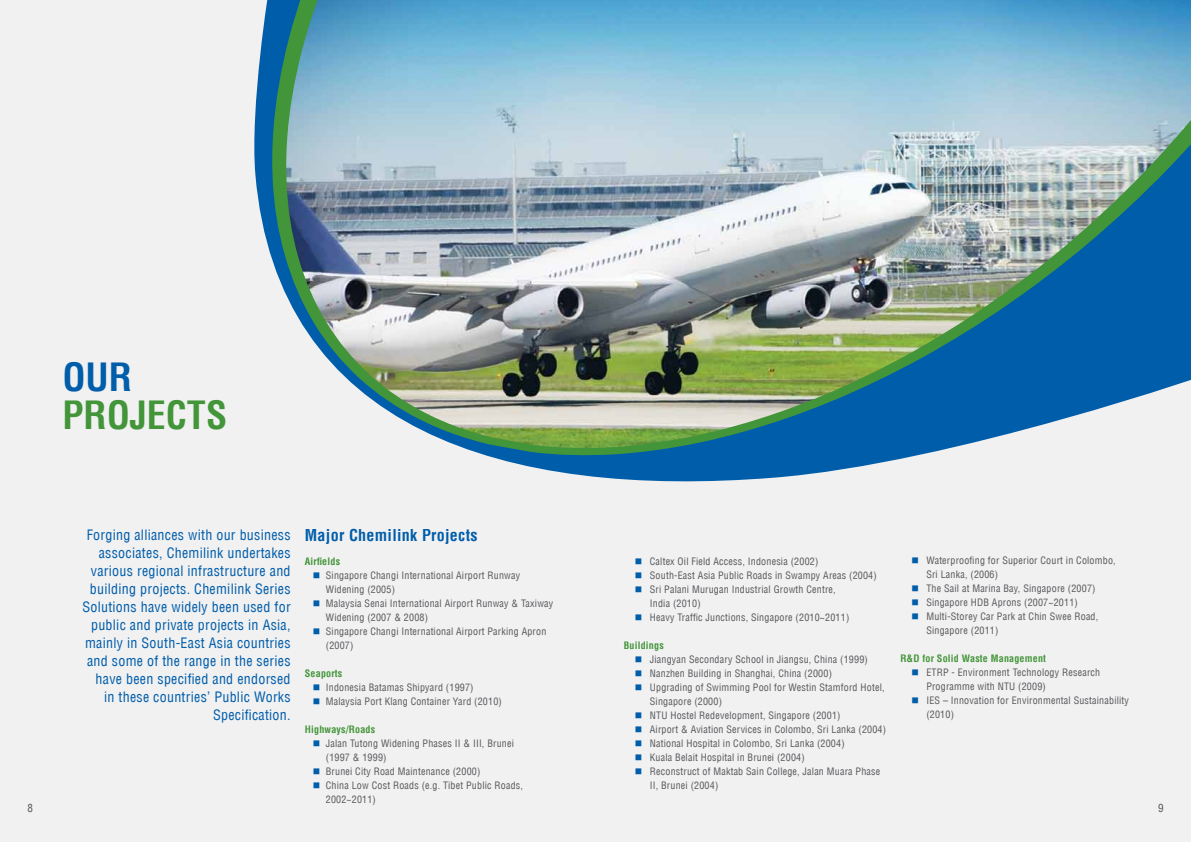
<style>
.page{position:relative;width:1191px;height:842px;background:#f1f1f2}
.page>*{position:absolute;margin:0;border:0;box-sizing:border-box;transform-origin:0 0}
.t1{font:700 condensed 38px "Helvetica LT";color:#439539}
.t2{font:700 condensed 38px "Helvetica LT";color:#005daa}
.t3{font:700 condensed 16px "Helvetica LT";letter-spacing:.02em;color:#005daa}
.t4{font:condensed 14px/18px "Helvetica LT";letter-spacing:.02em;color:#005daa;text-align:right}
.t5{font:condensed 11px "Helvetica LT";color:#58595b}
.t6{font:condensed 10px/14px "Helvetica LT";letter-spacing:.02em;color:#58595b}
.t7{font:700 condensed 10px "Helvetica LT";letter-spacing:.02em;color:#439539}
.s1{color:#005daa}
</style>
<div class="page">
<svg style="left:254px;top:0;width:660px;height:482px"></svg>
<svg style="left:272px;top:0;width:674px;height:456px"></svg>
<img style="left:286px;top:0;width:905px;height:449px">
<h1 class="t2" style="left:62px;top:353px;width:71px">OUR</h1>
<h1 class="t1" style="left:62px;top:391px;width:166px">PROJECTS</h1>
<h2 class="t3" style="left:305px;top:525px;width:174px">Major Chemilink Projects</h2>
<p class="t4" style="left:82px;top:525px;width:210px">Forging alliances with our business associates, Chemilink undertakes various regional infrastructure and building projects. Chemilink Series Solutions have widely been used for public and private projects in Asia, mainly in South-East Asia countries and some of the range in the series have been specified and endorsed in these countries’ Public Works Specification.</p>
<p class="t6" style="left:926px;top:554px;width:191px;text-indent:-15px"><span class="s1">■</span> Waterproofing for Superior Court in Colombo,<br>Sri Lanka, (2006)</p>
<p class="t6" style="left:911px;top:582px;width:186px"><span class="s1">■</span> The Sail at Marina Bay, Singapore (2007)</p>
<p class="t6" style="left:911px;top:596px;width:168px"><span class="s1">■</span> Singapore HDB Aprons (2007~2011)</p>
<p class="t6" style="left:926px;top:610px;width:173px;text-indent:-15px"><span class="s1">■</span> Multi-Storey Car Park at Chin Swee Road,<br>Singapore (2011)</p>
<p class="t7" style="left:900px;top:652px;width:147px">R&amp;D for Solid Waste Management</p>
<p class="t6" style="left:926px;top:666px;width:175px;text-indent:-15px"><span class="s1">■</span> ETRP - Environment Technology Research<br>Programme with NTU (2009)</p>
<p class="t6" style="left:926px;top:694px;width:204px;text-indent:-15px"><span class="s1">■</span> IES – Innovation for Environmental Sustainability (2010)</p>
<p class="t6" style="left:635px;top:554px;width:185px"><span class="s1">■</span> Caltex Oil Field Access, Indonesia (2002)</p>
<p class="t6" style="left:635px;top:568px;width:243px"><span class="s1">■</span> South-East Asia Public Roads in Swampy Areas (2004)</p>
<p class="t6" style="left:650px;top:582px;width:187px;text-indent:-15px"><span class="s1">■</span> Sri Palani Murugan Industrial Growth Centre,<br>India (2010)</p>
<p class="t6" style="left:635px;top:610px;width:216px"><span class="s1">■</span> Heavy Traffic Junctions, Singapore (2010~2011)</p>
<p class="t7" style="left:624px;top:639px;width:41px">Buildings</p>
<p class="t6" style="left:635px;top:652px;width:234px"><span class="s1">■</span> Jiangyan Secondary School in Jiangsu, China (1999)</p>
<p class="t6" style="left:635px;top:666px;width:199px"><span class="s1">■</span> Nanzhen Building in Shanghai, China (2000)</p>
<p class="t6" style="left:650px;top:680px;width:236px;text-indent:-15px"><span class="s1">■</span> Upgrading of Swimming Pool for Westin Stamford Hotel,<br>Singapore (2000)</p>
<p class="t6" style="left:635px;top:708px;width:207px"><span class="s1">■</span> NTU Hostel Redevelopment, Singapore (2001)</p>
<p class="t6" style="left:635px;top:722px;width:253px"><span class="s1">■</span> Airport &amp; Aviation Services in Colombo, Sri Lanka (2004)</p>
<p class="t6" style="left:635px;top:736px;width:211px"><span class="s1">■</span> National Hospital in Colombo, Sri Lanka (2004)</p>
<p class="t6" style="left:635px;top:750px;width:171px"><span class="s1">■</span> Kuala Belait Hospital in Brunei (2004)</p>
<p class="t6" style="left:650px;top:764px;width:232px;text-indent:-15px"><span class="s1">■</span> Reconstruct of Maktab Sain College, Jalan Muara Phase<br>II, Brunei (2004)</p>
<p class="t7" style="left:305px;top:555px;width:37px">Airfields</p>
<p class="t6" style="left:326px;top:568px;width:196px;text-indent:-13px"><span class="s1">■</span> Singapore Changi International Airport Runway<br>Widening (2005)</p>
<p class="t6" style="left:326px;top:596px;width:229px;text-indent:-13px"><span class="s1">■</span> Malaysia Senai International Airport Runway &amp; Taxiway<br>Widening (2007 &amp; 2008)</p>
<p class="t6" style="left:326px;top:624px;width:222px;text-indent:-13px"><span class="s1">■</span> Singapore Changi International Airport Parking Apron (2007)</p>
<p class="t7" style="left:305px;top:667px;width:39px">Seaports</p>
<p class="t6" style="left:313px;top:680px;width:162px"><span class="s1">■</span> Indonesia Batamas Shipyard (1997)</p>
<p class="t6" style="left:313px;top:694px;width:191px"><span class="s1">■</span> Malaysia Port Klang Container Yard (2010)</p>
<p class="t7" style="left:305px;top:723px;width:72px">Highways/Roads</p>
<p class="t6" style="left:326px;top:736px;width:190px;text-indent:-13px"><span class="s1">■</span> Jalan Tutong Widening Phases II &amp; III, Brunei (1997 &amp; 1999)</p>
<p class="t6" style="left:313px;top:764px;width:169px"><span class="s1">■</span> Brunei City Road Maintenance (2000)</p>
<p class="t6" style="left:326px;top:778px;width:199px;text-indent:-13px"><span class="s1">■</span> China Low Cost Roads (e.g. Tibet Public Roads,<br>2002~2011)</p>
<p class="t5" style="left:27px;top:801px;width:7px">8</p>
<p class="t5" style="left:1158px;top:801px;width:7px">9</p>
</div>
